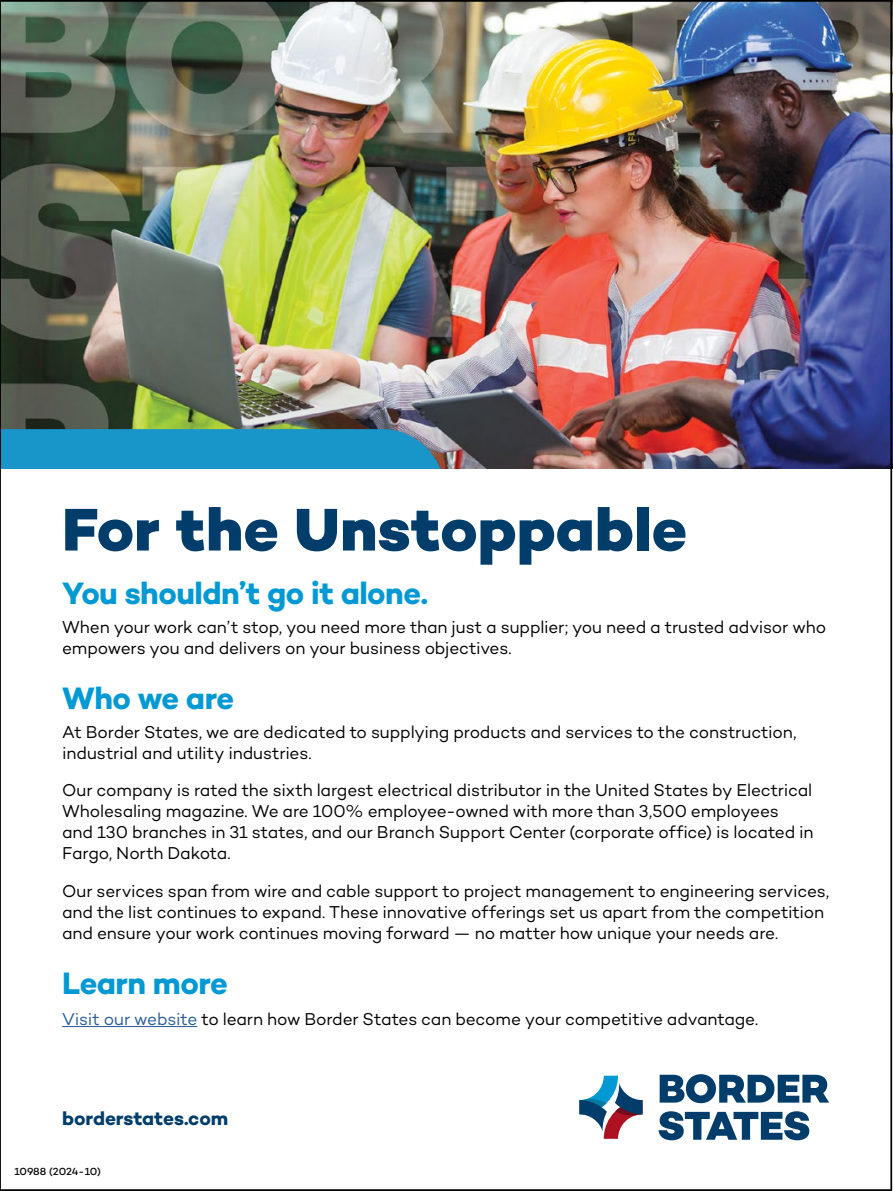
<style>
.page{position:relative;width:893px;height:1191px;background:#fff}
.page>*{position:absolute;margin:0;border:0;box-sizing:border-box;transform-origin:0 0}
.t1{font:800 61.25px "Campton";color:#003d6a}
.t2{font:700 31.5px "Campton";letter-spacing:-.02em;color:#0099d4}
.t3{font:700 19.25px "Campton";letter-spacing:-.01em;color:#003d6a}
.t4{font:17.5px/21px "Campton";letter-spacing:-.01em;color:#000}
.t5{font:500 10.5px "Campton";letter-spacing:-.025em;color:#000}
.s1{color:#275b9b}
</style>
<div class="page">
<img style="left:3px;top:3px;width:886px;height:465px">
<hr style="left:62px;top:1026px;width:135px;height:1px;background:#275b9b">
<img style="left:3px;top:429px;width:443px;height:39px">
<svg style="left:660px;top:1074px;width:169px;height:29px"></svg>
<svg style="left:658px;top:1111px;width:151px;height:29px"></svg>
<svg style="left:579px;top:1075px;width:63px;height:63px"></svg>
<h1 class="t1" style="left:62px;top:490px;width:626px">For the Unstoppable</h1>
<h2 class="t2" style="left:62px;top:573px;width:367px">You shouldn’t go it alone.</h2>
<p class="t4" style="left:62px;top:616px;width:765px">When your work can’t stop, you need more than just a supplier; you need a trusted advisor who empowers you and delivers on your business objectives.</p>
<h2 class="t2" style="left:62px;top:678px;width:174px">Who we are</h2>
<p class="t4" style="left:62px;top:720px;width:736px">At Border States, we are dedicated to supplying products and services to the construction, industrial and utility industries.</p>
<p class="t4" style="left:62px;top:779px;width:753px">Our company is rated the sixth largest electrical distributor in the United States by Electrical Wholesaling magazine. We are 100% employee-owned with more than 3,500 employees and 130 branches in 31 states, and our Branch Support Center (corporate office) is located in Fargo, North Dakota.</p>
<p class="t4" style="left:62px;top:880px;width:768px">Our services span from wire and cable support to project management to engineering services, and the list continues to expand. These innovative offerings set us apart from the competition and ensure your work continues moving forward — no matter how unique your needs are.</p>
<h2 class="t2" style="left:62px;top:963px;width:167px">Learn more</h2>
<p class="t4" style="left:62px;top:1008px;width:698px"><span class="s1">Visit our website</span> to learn how Border States can become your competitive advantage.</p>
<p class="t3" style="left:62px;top:1106px;width:168px">borderstates.com</p>
<p class="t5" style="left:14px;top:1164px;width:88px">10988 (2024-10)</p>
</div>
